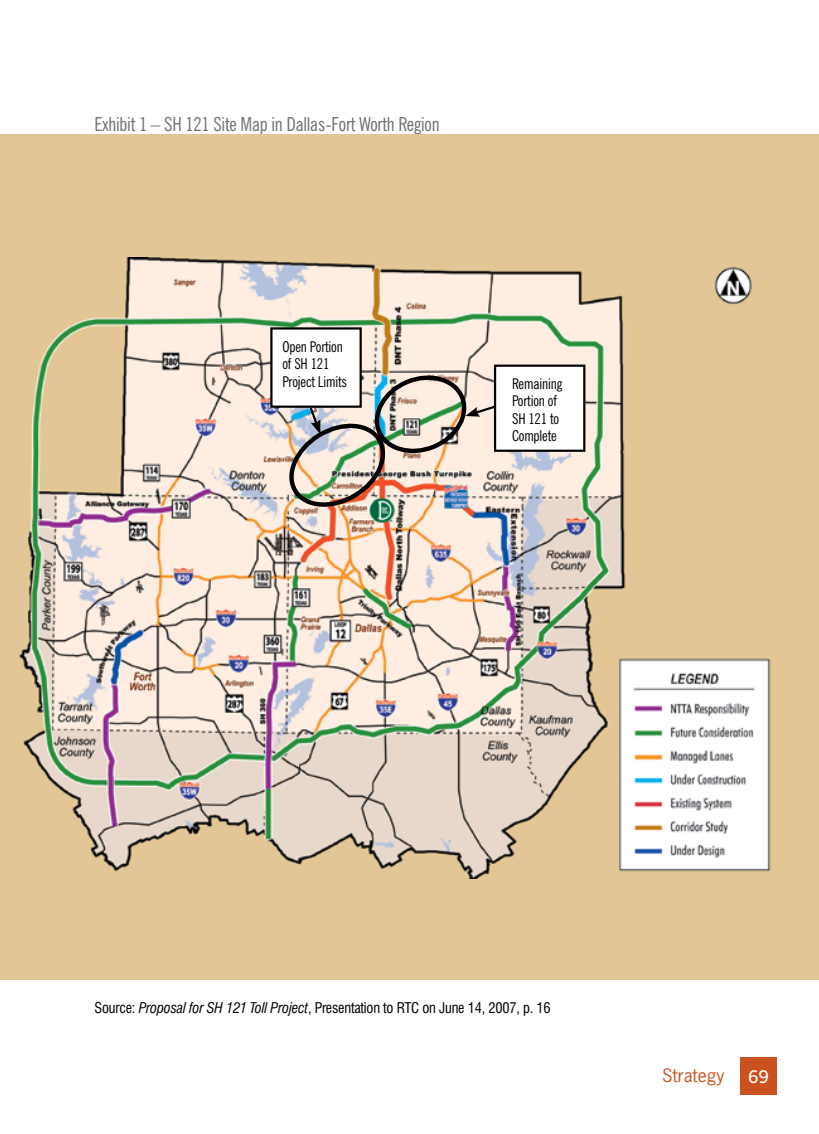
<style>
.page{position:relative;width:819px;height:1134px;background:#fff}
.page>*{position:absolute;margin:0;border:0;box-sizing:border-box;transform-origin:0 0}
.t1{font:condensed 19.25px "News Gothic BT";letter-spacing:-.01em;color:#6d6f71}
.t2{font:17.5px "News Gothic";color:#cb521e}
.t3{font:600 17.5px "News Gothic BT";color:#fff}
.t4{font:condensed 14.88px/17.7px "News Gothic BT";letter-spacing:-.01em;color:#000}
.t5{font:condensed 14.35px "Swiss 721 BT";letter-spacing:-.015em;color:#000}
.s1{font-style:italic}
</style>
<div class="page">
<div style="left:740px;top:1058px;width:36px;height:36px;background:#cb521e"></div>
<div style="left:741px;top:1058px;width:36px;height:37px;background:#cb521e"></div>
<div style="left:0;top:135px;width:819px;height:845px;background:#e3c695"></div>
<img style="left:19px;top:257px;width:752px;height:622px">
<div style="left:495px;top:366px;width:89px;height:85px;background:#fff"></div>
<div style="left:494px;top:365px;width:91px;height:87px;border:2px solid #000"></div>
<div style="left:271px;top:328px;width:90px;height:79px;background:#fff"></div>
<div style="left:270px;top:327px;width:92px;height:81px;border:2px solid #000"></div>
<img style="left:285px;top:372px;width:212px;height:141px">
<h1 class="t1" style="left:94px;top:113px;width:347px">Exhibit 1 – SH 121 Site Map in Dallas-Fort Worth Region</h1>
<p class="t4" style="left:282px;top:337px;width:66px">Open Portion of SH 121<br>Project Limits</p>
<p class="t4" style="left:512px;top:374px;width:52px">Remaining<br>Portion of<br>SH 121 to<br>Complete</p>
<p class="t5" style="left:95px;top:999px;width:458px">Source: <span class="s1">Proposal for SH 121 Toll Project</span>, Presentation to RTC on June 14, 2007, p. 16</p>
<p class="t2" style="left:662px;top:1064px;width:64px">Strategy</p>
<p class="t3" style="left:748px;top:1066px;width:22px">69</p>
</div>
